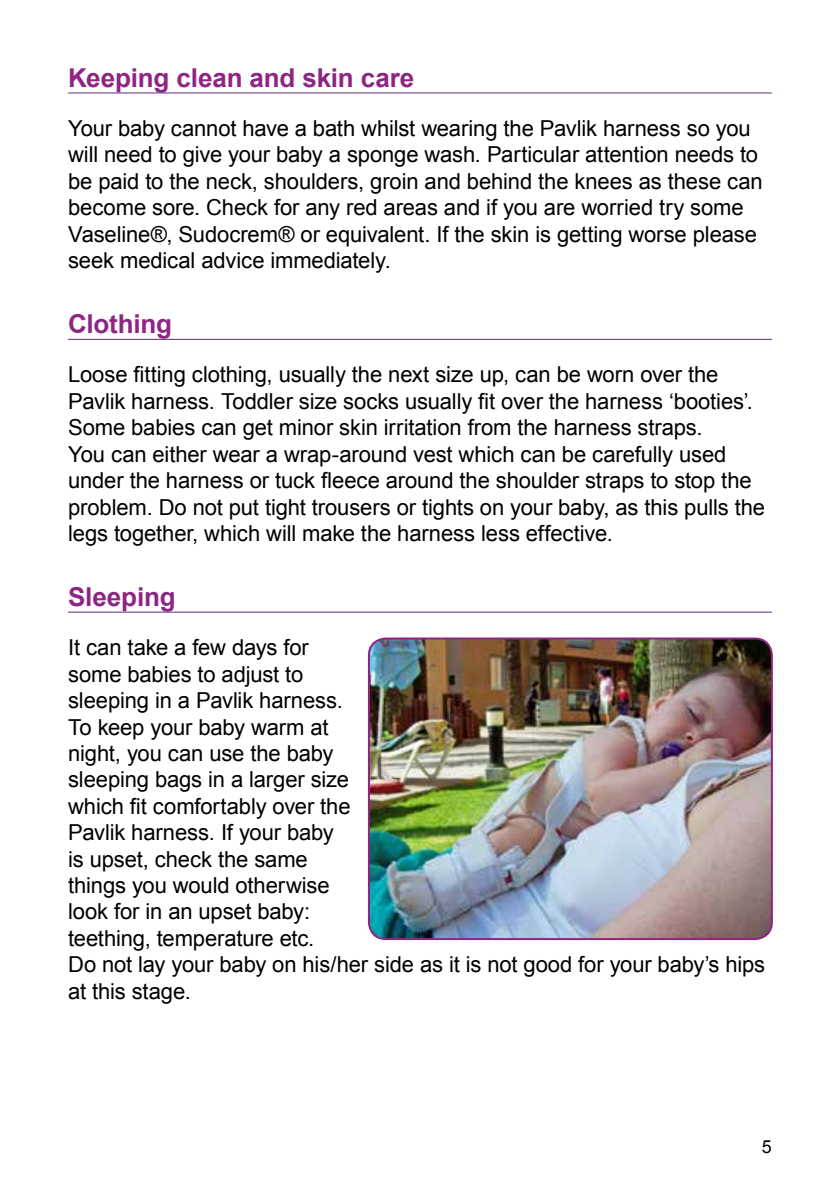
<style>
.page{position:relative;width:840px;height:1191px;background:#fff}
.page>*{position:absolute;margin:0;border:0;box-sizing:border-box;transform-origin:0 0}
.t1{font:700 26px "Arial";letter-spacing:-.005em;color:#8e2483}
.t2{font:22px/26.4px "Arial";letter-spacing:-.005em;color:#000}
.t3{font:18px "Arial";color:#000}
</style>
<div class="page">
<hr style="left:68px;top:93px;width:703px;height:1px;background:#562c85">
<hr style="left:68px;top:339px;width:703px;height:1px;background:#562c85">
<hr style="left:68px;top:612px;width:703px;height:1px;background:#562c85">
<img style="left:369px;top:638px;width:402px;height:301px">
<div style="left:368px;top:637px;width:404px;height:303px;border:2px solid #8e2483;border-radius:17px"></div>
<p class="t1" style="left:68px;top:61px;width:347px">Keeping clean and skin care</p>
<p class="t2" style="left:68px;top:115px;width:695px">Your baby cannot have a bath whilst wearing the Pavlik harness so you will need to give your baby a sponge wash. Particular attention needs to be paid to the neck, shoulders, groin and behind the knees as these can become sore. Check for any red areas and if you are worried try some Vaseline®, Sudocrem® or equivalent. If the skin is getting worse please seek medical advice immediately.</p>
<p class="t1" style="left:68px;top:307px;width:105px">Clothing</p>
<p class="t2" style="left:68px;top:362px;width:698px">Loose fitting clothing, usually the next size up, can be worn over the Pavlik harness. Toddler size socks usually fit over the harness ‘booties’.<br>Some babies can get minor skin irritation from the harness straps.<br>You can either wear a wrap-around vest which can be carefully used under the harness or tuck fleece around the shoulder straps to stop the problem. Do not put tight trousers or tights on your baby, as this pulls the legs together, which will make the harness less effective.</p>
<p class="t1" style="left:68px;top:580px;width:109px">Sleeping</p>
<p class="t2" style="left:68px;top:634px;width:698px">It can take a few days for<br>some babies to adjust to<br>sleeping in a Pavlik harness.<br>To keep your baby warm at<br>night, you can use the baby<br>sleeping bags in a larger size<br>which fit comfortably over the<br>Pavlik harness. If your baby<br>is upset, check the same<br>things you would otherwise<br>look for in an upset baby:<br>teething, temperature etc.<br>Do not lay your baby on his/her side as it is not good for your baby’s hips at this stage.</p>
<p class="t3" style="left:761px;top:1135px;width:12px">5</p>
</div>
